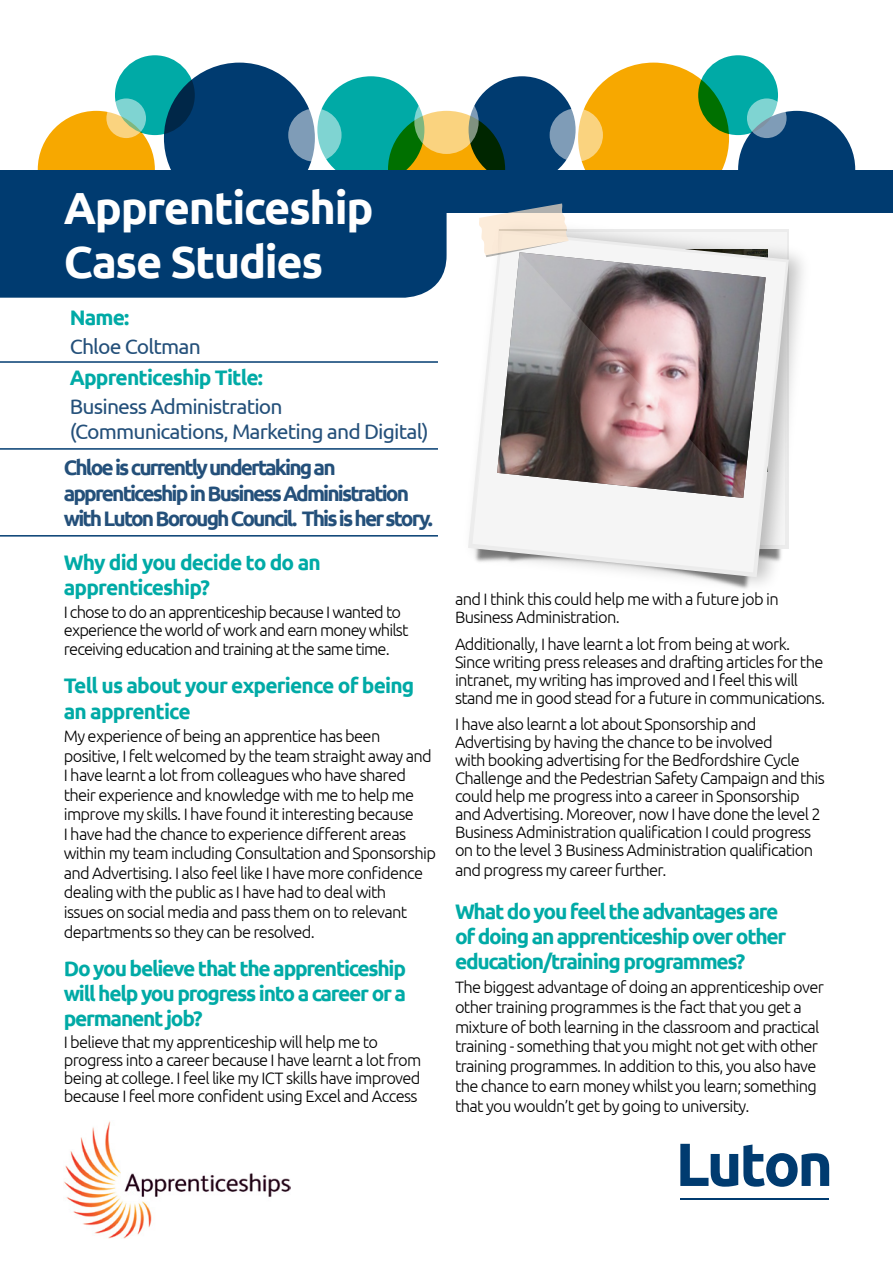
<style>
.page{position:relative;width:893px;height:1263px;background:#fff}
.page>*{position:absolute;margin:0;border:0;box-sizing:border-box;transform-origin:0 0}
.t1{font:700 45px/54px "Ubuntu";letter-spacing:-.03em;color:#fff}
.t2{font:700 21px/25.2px "Ubuntu";letter-spacing:-.06em;color:#00aaa6;text-align:justify}
.t3{font:700 21px/25.5px "Ubuntu";letter-spacing:-.09em;color:#24507a}
.t4{font:700 21px/25.2px "Ubuntu";letter-spacing:-.04em;color:#00aaa6}
.t5{font:21px "Ubuntu";letter-spacing:-.04em;color:#24507a}
.t6{font:16.5px/18px "Ubuntu Light 2";letter-spacing:-.04em;color:#000}
.t7{font:300 16.5px/18px "Ubuntu";letter-spacing:-.04em;color:#000}
</style>
<div class="page">
<hr style="left:0;top:361px;width:438px;height:2px;background:#003b70">
<hr style="left:0;top:448px;width:438px;height:2px;background:#003b70">
<hr style="left:0;top:535px;width:438px;height:2px;background:#003b70">
<div style="left:317px;top:76px;width:107px;height:107px;background:#00aaa6;border-radius:50%"></div>
<div style="left:469px;top:76px;width:107px;height:107px;background:#003b70;border-radius:50%"></div>
<svg style="left:38px;top:111px;width:117px;height:59px;background:#f8b425"></svg>
<svg style="left:738px;top:111px;width:117px;height:59px;background:#255885"></svg>
<svg style="left:164px;top:63px;width:147px;height:107px;background:#1a4f7e"></svg>
<svg style="left:582px;top:63px;width:147px;height:107px;background:#f7b11a"></svg>
<svg style="left:115px;top:55px;width:80px;height:80px;background:#019093"></svg>
<svg style="left:698px;top:55px;width:80px;height:80px;background:#029f85"></svg>
<svg style="left:106px;top:98px;width:40px;height:40px"></svg>
<svg style="left:747px;top:98px;width:40px;height:40px"></svg>
<svg style="left:288px;top:108px;width:54px;height:54px;background:#8fbfcb"></svg>
<svg style="left:550px;top:108px;width:53px;height:54px;fill:#fad37f"></svg>
<div style="left:414px;top:90px;width:65px;height:64px;background:#fff;border-radius:50%"></div>
<div style="left:0;top:170px;width:893px;height:43px;background:#003b70"></div>
<div style="left:0;top:213px;width:447px;height:85px;background:#003b70"></div>
<img style="left:569px;top:229px;width:234px;height:360px">
<svg style="left:468px;top:230px;width:321px;height:347px"></svg>
<svg style="left:472px;top:235px;width:312px;height:337px;fill:#f5f5f5"></svg>
<img style="left:743px;top:252px;width:23px;height:246px">
<svg style="left:497px;top:252px;width:246px;height:246px;background:#99898a"></svg>
<svg style="left:388px;top:111px;width:181px;height:146px"></svg>
<svg style="left:680px;top:1144px;width:149px;height:43px"></svg>
<hr style="left:680px;top:1198px;width:149px;height:1px;background:#003b70">
<img style="left:64px;top:1121px;width:226px;height:118px">
<p class="t1" style="left:64px;top:181px;width:311px">Apprenticeship<br>Case Studies</p>
<p class="t2" style="left:70px;top:305px;width:61px">Name:</p>
<p class="t5" style="left:70px;top:333px;width:133px">Chloe Coltman</p>
<p class="t4" style="left:70px;top:365px;width:195px">Apprenticeship Title:</p>
<p class="t5" style="left:70px;top:393px;width:214px">Business Administration</p>
<p class="t5" style="left:70px;top:419px;width:360px">(Communications, Marketing and Digital)</p>
<p class="t3" style="left:64px;top:454px;width:371px">Chloe is currently undertaking an apprenticeship in Business Administration with Luton Borough Council. This is her story.</p>
<p class="t4" style="left:64px;top:550px;width:259px">Why did you decide to do an apprenticeship?</p>
<p class="t6" style="left:64px;top:602px;width:346px">I chose to do an apprenticeship because I wanted to experience the world of work and earn money whilst</p>
<p class="t6" style="left:64px;top:640px;width:328px">receiving education and training at the same time.</p>
<p class="t4" style="left:64px;top:673px;width:352px">Tell us about your experience of being an apprentice</p>
<p class="t6" style="left:64px;top:726px;width:370px;line-height:19.5px">My experience of being an apprentice has been positive, I felt welcomed by the team straight away and I have learnt a lot from colleagues who have shared their experience and knowledge with me to help me improve my skills. I have found it interesting because</p>
<p class="t7" style="left:64px;top:825px;width:344px">I have had the chance to experience different areas</p>
<p class="t6" style="left:64px;top:844px;width:374px">within my team including Consultation and Sponsorship</p>
<p class="t7" style="left:64px;top:864px;width:361px">and Advertising. I also feel like I have more confidence</p>
<p class="t6" style="left:64px;top:882px;width:345px;line-height:19.6px">dealing with the public as I have had to deal with issues on social media and pass them on to relevant departments so they can be resolved.</p>
<p class="t2" style="left:64px;top:955px;width:344px">Do you believe that the apprenticeship will help you progress into a career or a permanent job?</p>
<p class="t6" style="left:64px;top:1033px;width:359px">I believe that my apprenticeship will help me to progress into a career because I have learnt a lot from being at college. I feel like my ICT skills have improved</p>
<p class="t7" style="left:64px;top:1087px;width:355px">because I feel more confident using Excel and Access</p>
<p class="t6" style="left:455px;top:590px;width:325px">and I think this could help me with a future job in</p>
<p class="t6" style="left:455px;top:608px;width:166px">Business Administration.</p>
<p class="t6" style="left:455px;top:635px;width:372px">Additionally, I have learnt a lot from being at work.<br>Since writing press releases and drafting articles for the intranet, my writing has improved and I feel this will stand me in good stead for a future in communications.</p>
<p class="t6" style="left:455px;top:715px;width:371px">I have also learnt a lot about Sponsorship and Advertising by having the chance to be involved<br>with booking advertising for the Bedfordshire Cycle Challenge and the Pedestrian Safety Campaign and this could help me progress into a career in Sponsorship and Advertising. Moreover, now I have done the level 2</p>
<p class="t7" style="left:455px;top:823px;width:360px">Business Administration qualification I could progress on to the level 3 Business Administration qualification</p>
<p class="t6" style="left:455px;top:861px;width:213px">and progress my career further.</p>
<p class="t2" style="left:455px;top:898px;width:333px;text-align:left">What do you feel the advantages are of doing an apprenticeship over other education/training programmes?</p>
<p class="t6" style="left:455px;top:977px;width:370px;line-height:19.8px">The biggest advantage of doing an apprenticeship over other training programmes is the fact that you get a mixture of both learning in the classroom and practical training - something that you might not get with other training programmes. In addition to this, you also have the chance to earn money whilst you learn; something that you wouldn’t get by going to university.</p>
</div>
